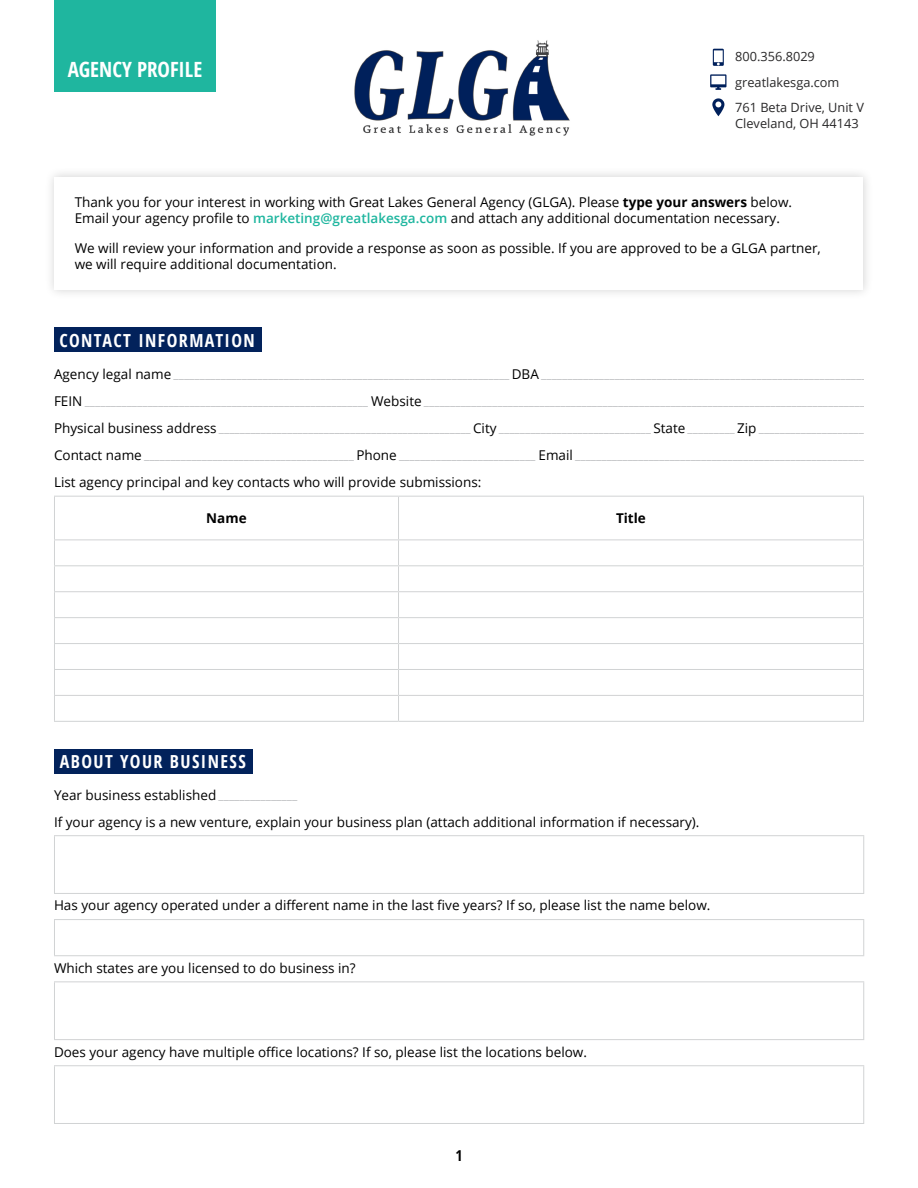
<style>
.page{position:relative;width:918px;height:1188px;background:#fff}
.page>*{position:absolute;margin:0;border:0;box-sizing:border-box;transform-origin:0 0}
.t1{font:700 condensed 21px "Open Sans";color:#fff}
.t2{font:700 condensed 18px "Open Sans";letter-spacing:.08em;color:#fff}
.t3{font:700 condensed 15px "Open Sans";color:#000}
.t4{font:13.5px/16.2px "Open Sans";color:#000}
.t5{font:700 13.5px "Open Sans";color:#000}
.t6{font:12.75px/25.5px "Open Sans";color:#292829}
.t7{font:700 10.5px "Montserrat Alternates";color:#c7c8ca}
.s1{font-weight:700}
.s2{font-weight:600;color:#1fb69f}
.s3{font-family:"Open Sans";font-weight:400;font-size:13.5px;color:#000}
.s4{font-family:"Montserrat Alternates";font-weight:700;font-size:10.5px;color:#c7c8ca}
</style>
<div class="page">
<hr style="left:54px;top:496px;width:345px;height:1px;background:#d1d3d4">
<hr style="left:54px;top:497px;width:1px;height:42px;background:#d1d3d4">
<hr style="left:399px;top:496px;width:465px;height:1px;background:#d1d3d4">
<hr style="left:398px;top:497px;width:1px;height:42px;background:#d1d3d4">
<hr style="left:863px;top:497px;width:1px;height:42px;background:#d1d3d4">
<hr style="left:54px;top:539px;width:345px;height:1px;background:#d1d3d4">
<hr style="left:399px;top:539px;width:465px;height:1px;background:#d1d3d4">
<hr style="left:54px;top:565px;width:345px;height:1px;background:#d1d3d4">
<hr style="left:399px;top:565px;width:465px;height:1px;background:#d1d3d4">
<hr style="left:54px;top:591px;width:345px;height:1px;background:#d1d3d4">
<hr style="left:399px;top:591px;width:465px;height:1px;background:#d1d3d4">
<hr style="left:54px;top:617px;width:345px;height:1px;background:#d1d3d4">
<hr style="left:399px;top:617px;width:465px;height:1px;background:#d1d3d4">
<hr style="left:54px;top:643px;width:345px;height:1px;background:#d1d3d4">
<hr style="left:399px;top:643px;width:465px;height:1px;background:#d1d3d4">
<hr style="left:54px;top:669px;width:345px;height:1px;background:#d1d3d4">
<hr style="left:399px;top:669px;width:465px;height:1px;background:#d1d3d4">
<hr style="left:54px;top:695px;width:345px;height:1px;background:#d1d3d4">
<svg style="left:54px;top:540px;width:1px;height:181px"></svg>
<hr style="left:399px;top:695px;width:465px;height:1px;background:#d1d3d4">
<svg style="left:398px;top:540px;width:1px;height:181px"></svg>
<svg style="left:863px;top:540px;width:1px;height:181px"></svg>
<hr style="left:54px;top:721px;width:345px;height:1px;background:#d1d3d4">
<hr style="left:399px;top:721px;width:465px;height:1px;background:#d1d3d4">
<div style="left:44px;top:166px;width:830px;height:134px;background:#000;opacity:.17"></div>
<div style="left:55px;top:177px;width:808px;height:113px;background:#fff"></div>
<div style="left:54px;top:0;width:162px;height:92px;background:#1fb69f"></div>
<div style="left:54px;top:327px;width:208px;height:25px;background:#02225b"></div>
<div style="left:54px;top:749px;width:199px;height:25px;background:#02225b"></div>
<hr style="left:54px;top:835px;width:810px;height:1px;background:#d1d3d4">
<hr style="left:54px;top:836px;width:1px;height:57px;background:#d1d3d4">
<hr style="left:863px;top:836px;width:1px;height:57px;background:#d1d3d4">
<hr style="left:54px;top:893px;width:810px;height:1px;background:#d1d3d4">
<hr style="left:54px;top:919px;width:810px;height:1px;background:#d1d3d4">
<hr style="left:54px;top:920px;width:1px;height:35px;background:#d1d3d4">
<hr style="left:863px;top:920px;width:1px;height:35px;background:#d1d3d4">
<hr style="left:54px;top:955px;width:810px;height:1px;background:#d1d3d4">
<hr style="left:54px;top:981px;width:810px;height:1px;background:#d1d3d4">
<hr style="left:54px;top:982px;width:1px;height:57px;background:#d1d3d4">
<hr style="left:863px;top:982px;width:1px;height:57px;background:#d1d3d4">
<hr style="left:54px;top:1039px;width:810px;height:1px;background:#d1d3d4">
<hr style="left:54px;top:1065px;width:810px;height:1px;background:#d1d3d4">
<hr style="left:54px;top:1066px;width:1px;height:57px;background:#d1d3d4">
<hr style="left:863px;top:1066px;width:1px;height:57px;background:#d1d3d4">
<hr style="left:54px;top:1123px;width:810px;height:1px;background:#d1d3d4">
<img style="left:354px;top:40px;width:216px;height:96px">
<svg style="left:710px;top:74px;width:16px;height:16px"></svg>
<svg style="left:713px;top:49px;width:11px;height:17px"></svg>
<svg style="left:712px;top:98px;width:12px;height:18px"></svg>
<h1 class="t1" style="left:68px;top:54px;width:136px">AGENCY PROFILE</h1>
<p class="t6" style="left:735px;top:44px;width:130px">800.356.8029 greatlakesga.com<br>761 Beta Drive, Unit V</p>
<p class="t6" style="left:735px;top:110px;width:125px">Cleveland, OH 44143</p>
<p class="t4" style="left:75px;top:194px;width:719px">Thank you for your interest in working with Great Lakes General Agency (GLGA). Please <span class="s1">type your answers</span> below.<br>Email your agency profile to <span class="s2">marketing@greatlakesga.com</span> and attach any additional documentation necessary.</p>
<p class="t4" style="left:75px;top:239px;width:748px">We will review your information and provide a response as soon as possible. If you are approved to be a GLGA partner, we will require additional documentation.</p>
<h2 class="t2" style="left:60px;top:328px;width:197px">CONTACT INFORMATION</h2>
<p class="t7" style="left:54px;top:368px;width:825px"><span class="s3">Agency legal name</span> ________________________________________________________________ <span class="s3">DBA</span> ________________________________________________________________</p>
<p class="t7" style="left:54px;top:395px;width:823px"><span class="s3">FEIN</span> ______________________________________________________ <span class="s3">Website</span> ______________________________________________________________________________________</p>
<p class="t7" style="left:54px;top:422px;width:817px"><span class="s3">Physical business address</span> ________________________________________________ <span class="s3">City</span> _____________________________ <span class="s3">State</span> _________ <span class="s3">Zip</span> _____________________</p>
<p class="t7" style="left:54px;top:449px;width:822px"><span class="s3">Contact name</span> ________________________________________ <span class="s3">Phone</span> __________________________ <span class="s3">Email</span> _________________________________________________________</p>
<p class="t4" style="left:54px;top:474px;width:429px">List agency principal and key contacts who will provide submissions:</p>
<p class="t5" style="left:206px;top:509px;width:42px">Name</p>
<p class="t5" style="left:616px;top:509px;width:31px">Title</p>
<h2 class="t2" style="left:60px;top:749px;width:188px">ABOUT YOUR BUSINESS</h2>
<p class="t4" style="left:54px;top:781px;width:647px;line-height:27px">Year business established <span class="s4">_______________<br></span>If your agency is a new venture, explain your business plan (attach additional information if necessary).</p>
<p class="t4" style="left:54px;top:897px;width:658px">Has your agency operated under a different name in the last five years? If so, please list the name below.</p>
<p class="t4" style="left:54px;top:959px;width:303px">Which states are you licensed to do business in?</p>
<p class="t4" style="left:54px;top:1043px;width:535px">Does your agency have multiple office locations? If so, please list the locations below.</p>
<p class="t3" style="left:456px;top:1145px;width:8px">1</p>
</div>
